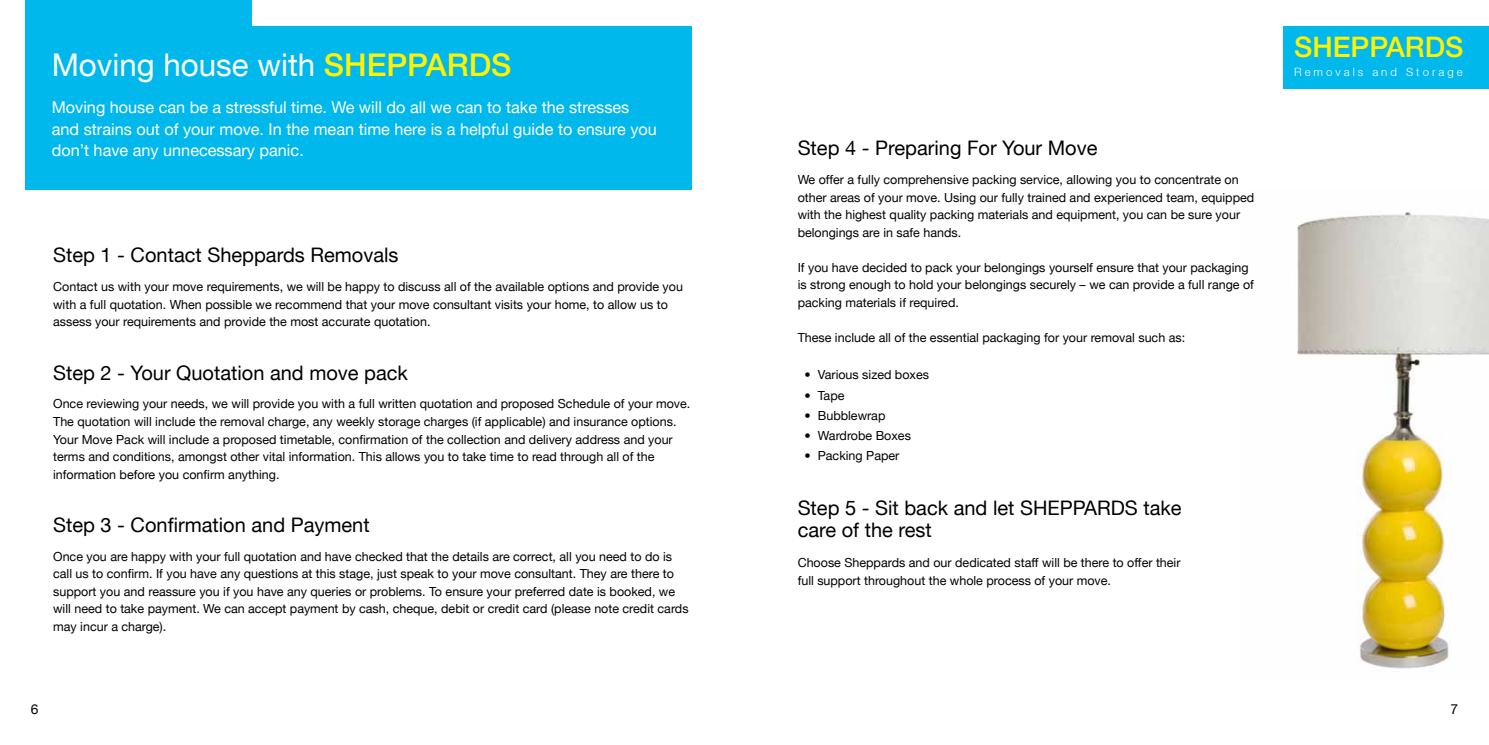
<style>
.page{position:relative;width:1489px;height:745px;background:#fff}
.page>*{position:absolute;margin:0;border:0;box-sizing:border-box;transform-origin:0 0}
.t1{font:31.25px "Helvetica Neue LT";color:#fff}
.t2{font:500 31.25px "Helvetica Neue LT";color:#fff200}
.t3{font:500 28.25px "Helvetica Neue LT";color:#fff200}
.t4{font:20px/22.5px "Helvetica Neue LT";color:#000}
.t5{font:16.25px/21.2px "Helvetica Neue LT";color:#fff}
.t6{font:13.75px "Helvetica Neue LT";color:#000}
.t7{font:12.5px/17.5px "Helvetica Neue LT";color:#000}
.t8{font:300 11.38px "Helvetica Neue LT";letter-spacing:.26em;color:#fff}
.s1{font-weight:500;color:#fff200}
</style>
<div class="page">
<img style="left:1297px;top:212px;width:191px;height:457px">
<div style="left:25px;top:27px;width:666px;height:163px;background:#00b8ec"></div>
<div style="left:25px;top:0;width:227px;height:83px;background:#00b8ec"></div>
<div style="left:1283px;top:26px;width:205px;height:63px;background:#00b8ec"></div>
<h1 class="t1" style="left:52px;top:46px;width:314px">Moving house with <span class="s1">SHEPPARD</span></h1>
<h1 class="t2" style="left:491px;top:46px;width:22px">S</h1>
<h3 class="t5" style="left:52px;top:97px;width:606px">Moving house can be a stressful time. We will do all we can to take the stresses and strains out of your move. In the mean time here is a helpful guide to ensure you don’t have any unnecessary panic.</h3>
<h3 class="t4" style="left:53px;top:243px;width:347px">Step 1 - Contact Sheppards Removals</h3>
<p class="t7" style="left:53px;top:277px;width:631px">Contact us with your move requirements, we will be happy to discuss all of the available options and provide you with a full quotation. When possible we recommend that your move consultant visits your home, to allow us to assess your requirements and provide the most accurate quotation.</p>
<h3 class="t4" style="left:53px;top:361px;width:356px">Step 2 - Your Quotation and move pack</h3>
<p class="t7" style="left:53px;top:395px;width:638px">Once reviewing your needs, we will provide you with a full written quotation and proposed Schedule of your move.<br>The quotation will include the removal charge, any weekly storage charges (if applicable) and insurance options.<br>Your Move Pack will include a proposed timetable, confirmation of the collection and delivery address and your terms and conditions, amongst other vital information. This allows you to take time to read through all of the information before you confirm anything.</p>
<h3 class="t4" style="left:53px;top:513px;width:318px">Step 3 - Confirmation and Payment</h3>
<p class="t7" style="left:53px;top:547px;width:637px">Once you are happy with your full quotation and have checked that the details are correct, all you need to do is call us to confirm. If you have any questions at this stage, just speak to your move consultant. They are there to support you and reassure you if you have any queries or problems. To ensure your preferred date is booked, we will need to take payment. We can accept payment by cash, cheque, debit or credit card (please note credit cards may incur a charge).</p>
<h3 class="t4" style="left:797px;top:137px;width:301px">Step 4 - Preparing For Your Move</h3>
<p class="t7" style="left:797px;top:171px;width:458px">We offer a fully comprehensive packing service, allowing you to concentrate on other areas of your move. Using our fully trained and experienced team, equipped with the highest quality packing materials and equipment, you can be sure your belongings are in safe hands.</p>
<p class="t7" style="left:797px;top:258px;width:458px">If you have decided to pack your belongings yourself ensure that your packaging is strong enough to hold your belongings securely – we can provide a full range of packing materials if required.</p>
<p class="t7" style="left:797px;top:328px;width:389px">These include all of the essential packaging for your removal such as:</p>
<p class="t7" style="left:804px;top:366px;width:126px">• Various sized boxes</p>
<p class="t7" style="left:804px;top:386px;width:41px">• Tape</p>
<p class="t7" style="left:804px;top:406px;width:82px">• Bubblewrap</p>
<p class="t7" style="left:804px;top:426px;width:108px">• Wardrobe Boxes</p>
<p class="t7" style="left:804px;top:446px;width:96px">• Packing Paper</p>
<h3 class="t4" style="left:797px;top:495px;width:385px">Step 5 - Sit back and let SHEPPARDS take care of the rest</h3>
<p class="t7" style="left:797px;top:553px;width:384px">Choose Sheppards and our dedicated staff will be there to offer their full support throughout the whole process of your move.</p>
<h2 class="t3" style="left:1293px;top:30px;width:167px">SHEPPARDS</h2>
<p class="t8" style="left:1293px;top:64px;width:170px">Removals and Storage</p>
<p class="t6" style="left:31px;top:700px;width:9px">6</p>
<p class="t6" style="left:1450px;top:700px;width:9px">7</p>
</div>
